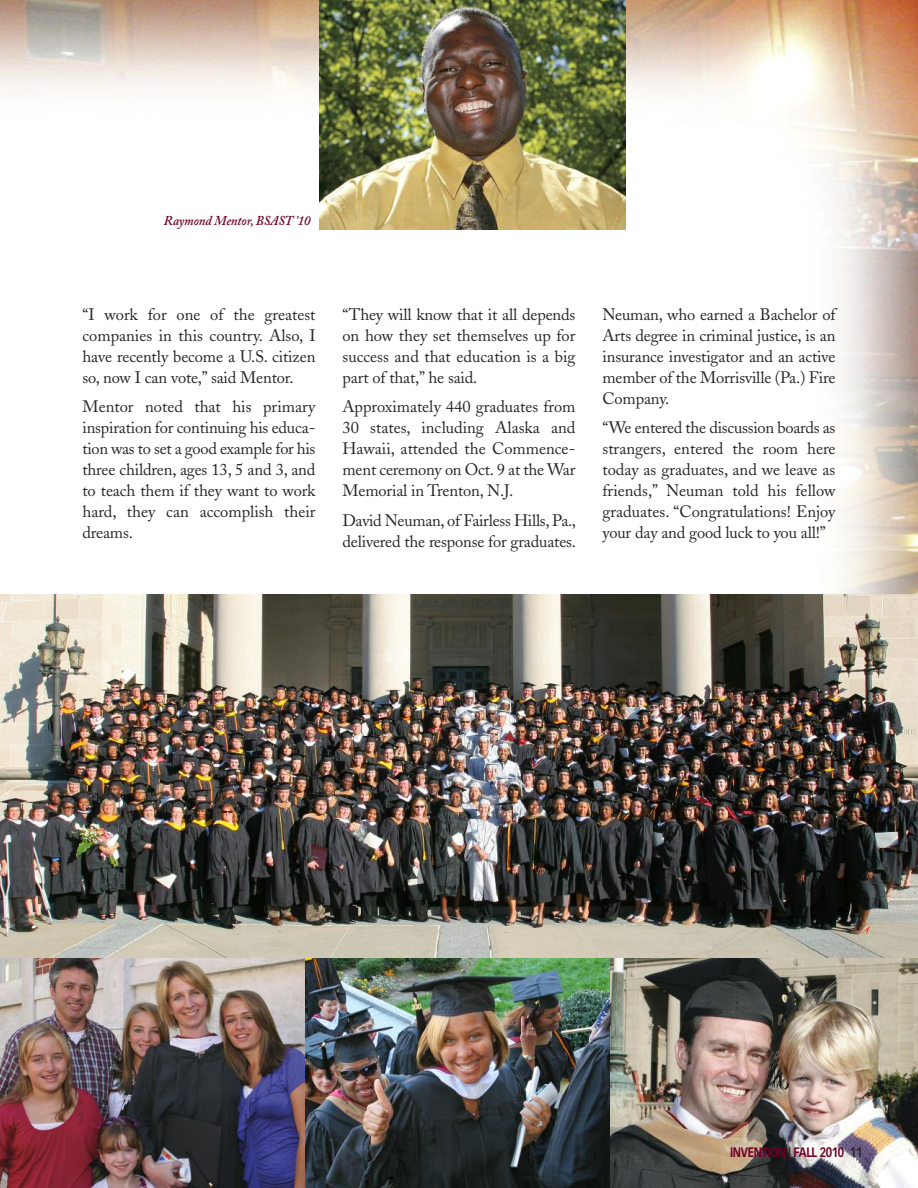
<style>
.page{position:relative;width:918px;height:1188px;background:#fff}
.page>*{position:absolute;margin:0;border:0;box-sizing:border-box;transform-origin:0 0}
.t1{font:16.5px/21px "Adobe Caslon";letter-spacing:-.01em;color:#272627;text-align:justify}
.t2{font:italic 600 13.5px "Adobe Caslon";letter-spacing:-.01em;color:#6e0028;scale:.95 1}
.t3{font:700 13.5px "Vectora LH";letter-spacing:-.03em;color:#6e0028;scale:.8 1}
.s1{color:#272627}
</style>
<div class="page">
<img style="left:0;top:0;width:918px;height:594px">
<img style="left:0;top:594px;width:918px;height:364px">
<img style="left:319px;top:0;width:306px;height:230px">
<img style="left:0;top:250px;width:21px;height:354px">
<img style="left:0;top:958px;width:305px;height:230px">
<img style="left:305px;top:958px;width:305px;height:230px">
<img style="left:610px;top:958px;width:308px;height:230px">
<p class="t2" style="left:164px;top:216px;width:156px">Raymond Mentor, BSAST ’10</p>
<p class="t1" style="left:82px;top:306px;width:235px">“I work for one of the greatest companies in this country. Also, I have recently become a U.S. citizen so, now I can vote,” said Mentor.</p>
<p class="t1" style="left:83px;top:398px;width:235px">Mentor noted that his primary inspiration for continuing his educa&shy;tion was to set a good example for his three children, ages 13, 5 and 3, and to teach them if they want to work hard, they can accomplish their dreams.</p>
<p class="t1" style="left:343px;top:306px;width:235px">“They will know that it all depends on how they set themselves up for success and that education is a big part of that,” he said.</p>
<p class="t1" style="left:343px;top:398px;width:235px">Approximately 440 graduates from 30 states, including Alaska and Hawaii, attended the Commence&shy;ment ceremony on Oct. 9 at the War Memorial in Trenton, N.J.</p>
<p class="t1" style="left:343px;top:512px;width:235px">David Neuman, of Fairless Hills, Pa., delivered the response for graduates.</p>
<p class="t1" style="left:603px;top:306px;width:235px">Neuman, who earned a Bachelor of Arts degree in criminal justice, is an insurance investigator and an active member of the Morrisville (Pa.) Fire Company.</p>
<p class="t1" style="left:603px;top:419px;width:235px">“We entered the discussion boards as strangers, entered the room here today as graduates, and we leave as friends,” Neuman told his fellow graduates. “Congratulations! Enjoy your day and good luck to you all!”</p>
<p class="t3" style="left:730px;top:1146px;width:167px">INVENTION | FALL 2010 <span class="s1">11</span></p>
</div>
